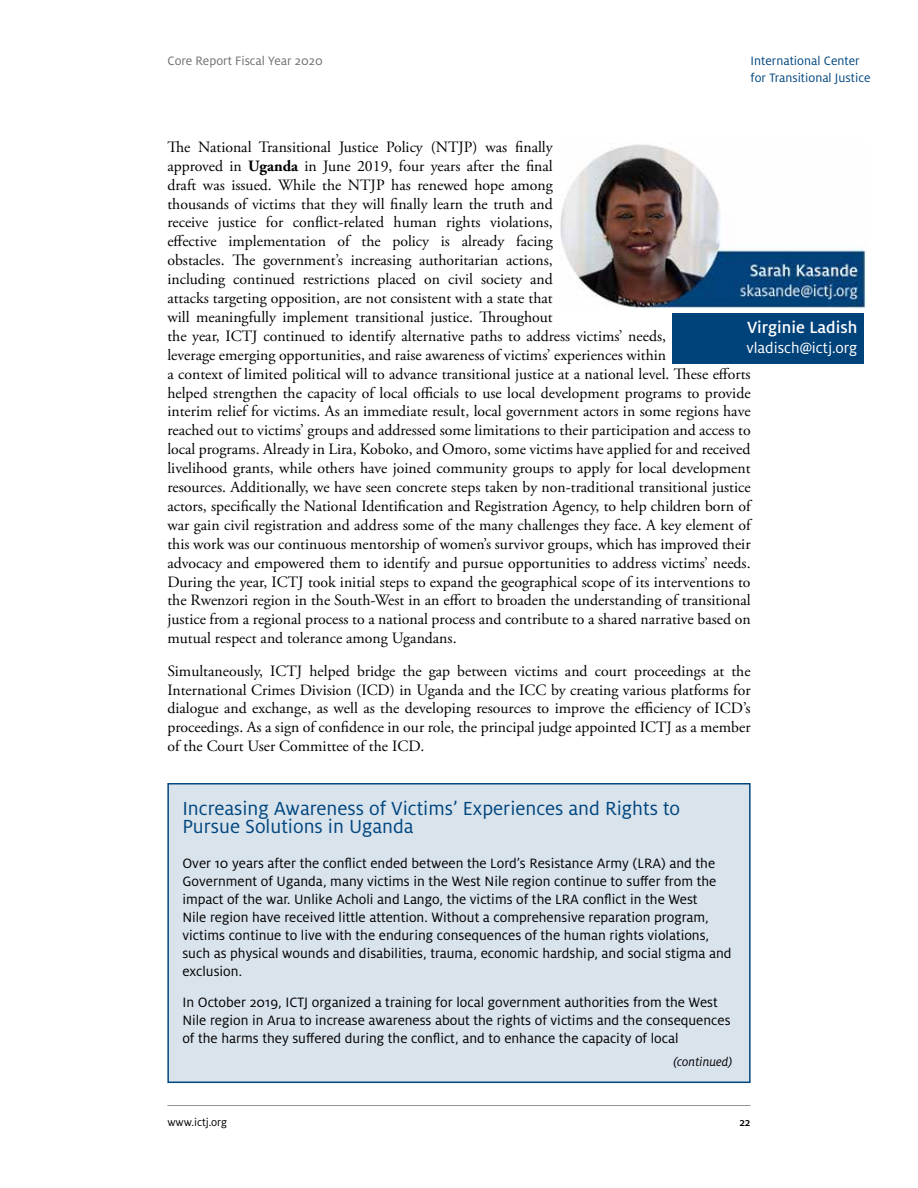
<style>
.page{position:relative;width:918px;height:1188px;background:#fff}
.page>*{position:absolute;margin:0;border:0;box-sizing:border-box;transform-origin:0 0}
.t1{font:21px/18.8px "Milo OT";color:#00467f}
.t2{font:500 18px "Milo OT";color:#fff}
.t3{font:16.5px "Milo OT";color:#fff}
.t4{font:15.75px/18.9px "Adobe Garamond Pro";color:#000}
.t5{font:15px/18px "Milo OT";color:#000}
.t6{font:13.5px/16.5px "Milo OT";color:#00467f}
.t7{font:13.5px "Milo OT";color:#6d6e71}
.t8{font:italic 13.5px "Milo OT";color:#000}
.t9{font:12px "Milo OT";color:#000}
.t10{font:500 12px "Milo OT";color:#000}
.s1{font-weight:700}
</style>
<div class="page">
<hr style="left:167px;top:1105px;width:584px;height:1px;background:#939598">
<div style="left:673px;top:313px;width:191px;height:51px;background:#00427a"></div>
<img style="left:560px;top:144px;width:307px;height:165px">
<div style="left:168px;top:784px;width:582px;height:298px;background:#d9e3ec"></div>
<div style="left:167px;top:783px;width:584px;height:300px;border:2px solid #00467f"></div>
<p class="t7" style="left:167px;top:53px;width:157px">Core Report Fiscal Year 2020</p>
<p class="t6" style="left:751px;top:53px;width:121px">International Center for Transitional Justice</p>
<p class="t4" style="left:167px;top:138px;width:585px">The National Transitional Justice Policy (NTJP) was finally<br>approved in <span class="s1">Uganda</span> in June 2019, four years after the final<br>draft was issued. While the NTJP has renewed hope among<br>thousands of victims that they will finally learn the truth and<br>receive justice for conflict-related human rights violations,<br>effective implementation of the policy is already facing<br>obstacles. The government’s increasing authoritarian actions,<br>including continued restrictions placed on civil society and<br>attacks targeting opposition, are not consistent with a state that<br>will meaningfully implement transitional justice. Throughout<br>the year, ICTJ continued to identify alternative paths to address victims’ needs,<br>leverage emerging opportunities, and raise awareness of victims’ experiences within<br>a context of limited political will to advance transitional justice at a national level. These efforts helped strengthen the capacity of local officials to use local development programs to provide interim relief for victims. As an immediate result, local government actors in some regions have reached out to victims’ groups and addressed some limitations to their participation and access to local programs. Already in Lira, Koboko, and Omoro, some victims have applied for and received livelihood grants, while others have joined community groups to apply for local development resources. Additionally, we have seen concrete steps taken by non-traditional transitional justice actors, specifically the National Identification and Registration Agency, to help children born of war gain civil registration and address some of the many challenges they face. A key element of this work was our continuous mentorship of women’s survivor groups, which has improved their advocacy and empowered them to identify and pursue opportunities to address victims’ needs.<br>During the year, ICTJ took initial steps to expand the geographical scope of its interventions to the Rwenzori region in the South-West in an effort to broaden the understanding of transitional justice from a regional process to a national process and contribute to a shared narrative based on mutual respect and tolerance among Ugandans.</p>
<p class="t4" style="left:167px;top:662px;width:585px;text-align:justify">Simultaneously, ICTJ helped bridge the gap between victims and court proceedings at the International Crimes Division (ICD) in Uganda and the ICC by creating various platforms for dialogue and exchange, as well as the developing resources to improve the efficiency of ICD’s proceedings. As a sign of confidence in our role, the principal judge appointed ICTJ as a member of the Court User Committee of the ICD.</p>
<p class="t2" style="left:747px;top:318px;width:112px">Virginie Ladish</p>
<p class="t3" style="left:746px;top:339px;width:112px">vladisch@ictj.org</p>
<h1 class="t1" style="left:182px;top:799px;width:499px">Increasing Awareness of Victims’ Experiences and Rights to<br>Pursue Solutions in Uganda</h1>
<p class="t5" style="left:182px;top:854px;width:551px">Over 10 years after the conflict ended between the Lord’s Resistance Army (LRA) and the Government of Uganda, many victims in the West Nile region continue to suffer from the impact of the war. Unlike Acholi and Lango, the victims of the LRA conflict in the West<br>Nile region have received little attention. Without a comprehensive reparation program, victims continue to live with the enduring consequences of the human rights violations, such as physical wounds and disabilities, trauma, economic hardship, and social stigma and exclusion.</p>
<p class="t5" style="left:182px;top:994px;width:550px">In October 2019, ICTJ organized a training for local government authorities from the West<br>Nile region in Arua to increase awareness about the rights of victims and the consequences of the harms they suffered during the conflict, and to enhance the capacity of local</p>
<p class="t8" style="left:673px;top:1055px;width:60px">(continued)</p>
<p class="t9" style="left:167px;top:1116px;width:61px">www.ictj.org</p>
<p class="t10" style="left:739px;top:1116px;width:13px">22</p>
</div>
